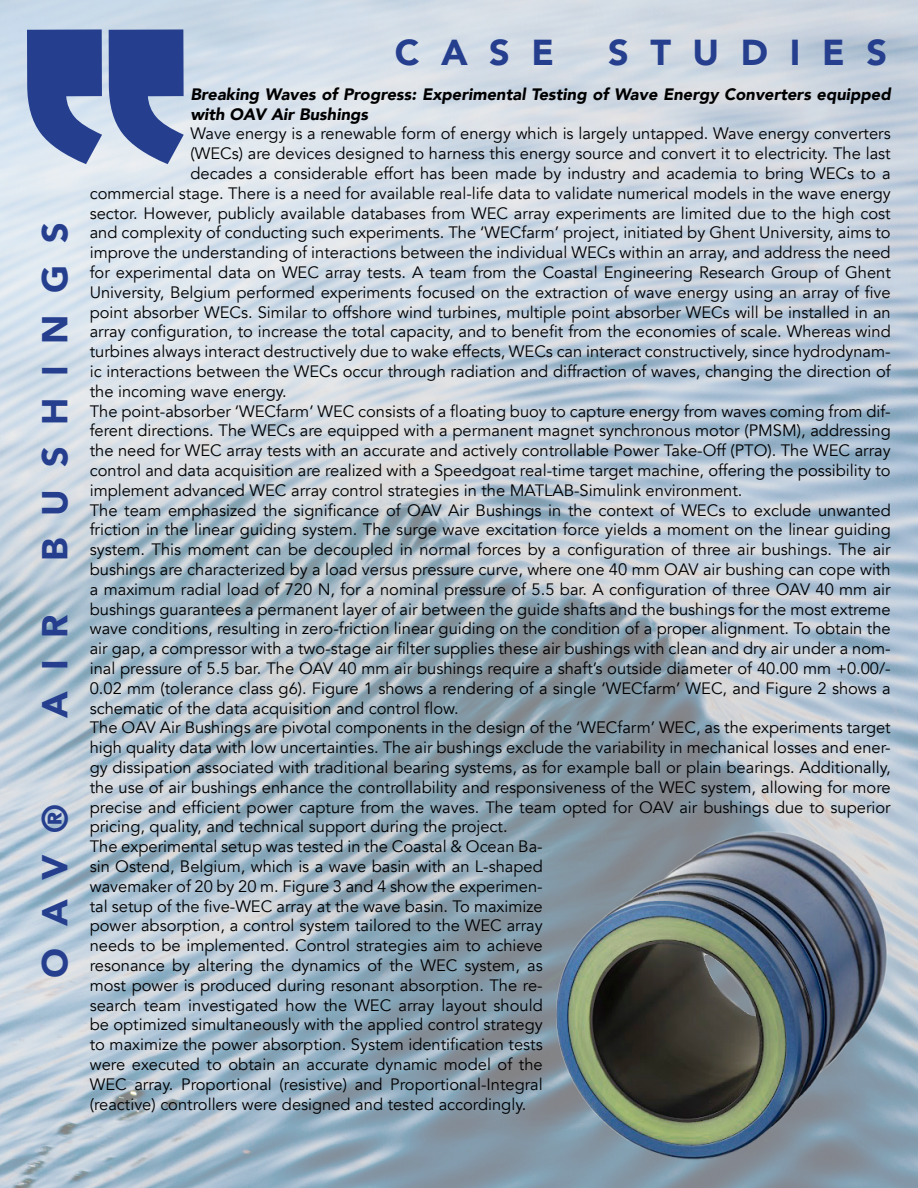
<style>
.page{position:relative;width:918px;height:1188px;background:#fff}
.page>*{position:absolute;margin:0;border:0;box-sizing:border-box;transform-origin:0 0}
.t1{font:900 36px "Avenir";letter-spacing:.6em;color:#253f8e}
.t2{font:16.5px/19.8px "Avenir";color:#000001;text-align:justify}
.t3{font:italic 900 16.5px/19.8px "Avenir";color:#000001}
</style>
<div class="page">
<div style="left:0;top:0;width:918px;height:1188px;background:#fff;opacity:.6"></div>
<svg style="left:109px;top:29px;width:75px;height:135px;background:#5167a5"></svg>
<svg style="left:27px;top:29px;width:75px;height:135px;background:#5067a5"></svg>
<img style="left:557px;top:831px;width:331px;height:330px">
<p class="t1" style="left:24px;top:561px;width:339px;rotate:-90deg">BUSHINGS</p>
<p class="t1" style="left:24px;top:718px;width:105px;rotate:-90deg">AIR</p>
<p class="t1" style="left:24px;top:978px;width:175px;rotate:-90deg">OAV®</p>
<p class="t1" style="left:395px;top:22px;width:161px">CASE</p>
<p class="t1" style="left:608px;top:22px;width:280px">STUDIES</p>
<p class="t3" style="left:190px;top:84px;width:702px">Breaking Waves of Progress: Experimental Testing of Wave Energy Converters equipped with OAV Air Bushings</p>
<p class="t2" style="left:190px;top:124px;width:702px">Wave energy is a renewable form of energy which is largely untapped. Wave energy converters</p>
<p class="t2" style="left:190px;top:144px;width:702px">(WECs) are devices designed to harness this energy source and convert it to electricity. The last</p>
<p class="t2" style="left:190px;top:164px;width:702px">decades a considerable effort has been made by industry and academia to bring WECs to a</p>
<p class="t2" style="left:90px;top:184px;width:803px">commercial stage. There is a need for available real-life data to validate numerical models in the wave energy</p>
<p class="t2" style="left:90px;top:203px;width:802px">sector. However, publicly available databases from WEC array experiments are limited due to the high cost</p>
<p class="t2" style="left:90px;top:223px;width:803px">and complexity of conducting such experiments. The ‘WECfarm’ project, initiated by Ghent University, aims to</p>
<p class="t2" style="left:90px;top:243px;width:802px">improve the understanding of interactions between the individual WECs within an array, and address the need</p>
<p class="t2" style="left:90px;top:263px;width:803px">for experimental data on WEC array tests. A team from the Coastal Engineering Research Group of Ghent</p>
<p class="t2" style="left:90px;top:283px;width:803px">University, Belgium performed experiments focused on the extraction of wave energy using an array of five</p>
<p class="t2" style="left:90px;top:302px;width:803px">point absorber WECs. Similar to offshore wind turbines, multiple point absorber WECs will be installed in an</p>
<p class="t2" style="left:90px;top:322px;width:803px">array configuration, to increase the total capacity, and to benefit from the economies of scale. Whereas wind</p>
<p class="t2" style="left:90px;top:342px;width:803px">turbines always interact destructively due to wake effects, WECs can interact constructively, since hydrodynam-</p>
<p class="t2" style="left:90px;top:362px;width:803px">ic interactions between the WECs occur through radiation and diffraction of waves, changing the direction of</p>
<p class="t2" style="left:90px;top:382px;width:196px">the incoming wave energy.</p>
<p class="t2" style="left:90px;top:401px;width:803px">The point-absorber ‘WECfarm’ WEC consists of a floating buoy to capture energy from waves coming from dif&shy;ferent directions. The WECs are equipped with a permanent magnet synchronous motor (PMSM), addressing the need for WEC array tests with an accurate and actively controllable Power Take-Off (PTO). The WEC array control and data acquisition are realized with a Speedgoat real-time target machine, offering the possibility to implement advanced WEC array control strategies in the MATLAB-Simulink environment.</p>
<p class="t2" style="left:90px;top:500px;width:803px">The team emphasized the significance of OAV Air Bushings in the context of WECs to exclude unwanted friction in the linear guiding system. The surge wave excitation force yields a moment on the linear guiding system. This moment can be decoupled in normal forces by a configuration of three air bushings. The air bushings are characterized by a load versus pressure curve, where one 40 mm OAV air bushing can cope with a maximum radial load of 720 N, for a nominal pressure of 5.5 bar. A configuration of three OAV 40 mm air bushings guarantees a permanent layer of air between the guide shafts and the bushings for the most extreme wave conditions, resulting in zero-friction linear guiding on the condition of a proper alignment. To obtain the air gap, a compressor with a two-stage air filter supplies these air bushings with clean and dry air under a nom&shy;inal pressure of 5.5 bar. The OAV 40 mm air bushings require a shaft’s outside diameter of 40.00 mm +0.00/- 0.02 mm (tolerance class g6). Figure 1 shows a rendering of a single ‘WECfarm’ WEC, and Figure 2 shows a schematic of the data acquisition and control flow.</p>
<p class="t2" style="left:90px;top:718px;width:803px">The OAV Air Bushings are pivotal components in the design of the ‘WECfarm’ WEC, as the experiments target high quality data with low uncertainties. The air bushings exclude the variability in mechanical losses and ener&shy;gy dissipation associated with traditional bearing systems, as for example ball or plain bearings. Additionally, the use of air bushings enhance the controllability and responsiveness of the WEC system, allowing for more precise and efficient power capture from the waves. The team opted for OAV air bushings due to superior pricing, quality, and technical support during the project.</p>
<p class="t2" style="left:90px;top:837px;width:455px">The experimental setup was tested in the Coastal &amp; Ocean Ba&shy;sin Ostend, Belgium, which is a wave basin with an L-shaped wavemaker of 20 by 20 m. Figure 3 and 4 show the experimen&shy;tal setup of the five-WEC array at the wave basin. To maximize power absorption, a control system tailored to the WEC array needs to be implemented. Control strategies aim to achieve resonance by altering the dynamics of the WEC system, as most power is produced during resonant absorption. The re&shy;search team investigated how the WEC array layout should be optimized simultaneously with the applied control strategy to maximize the power absorption. System identification tests were executed to obtain an accurate dynamic model of the WEC array. Proportional (resistive) and Proportional-Integral (reactive) controllers were designed and tested accordingly.</p>
</div>
